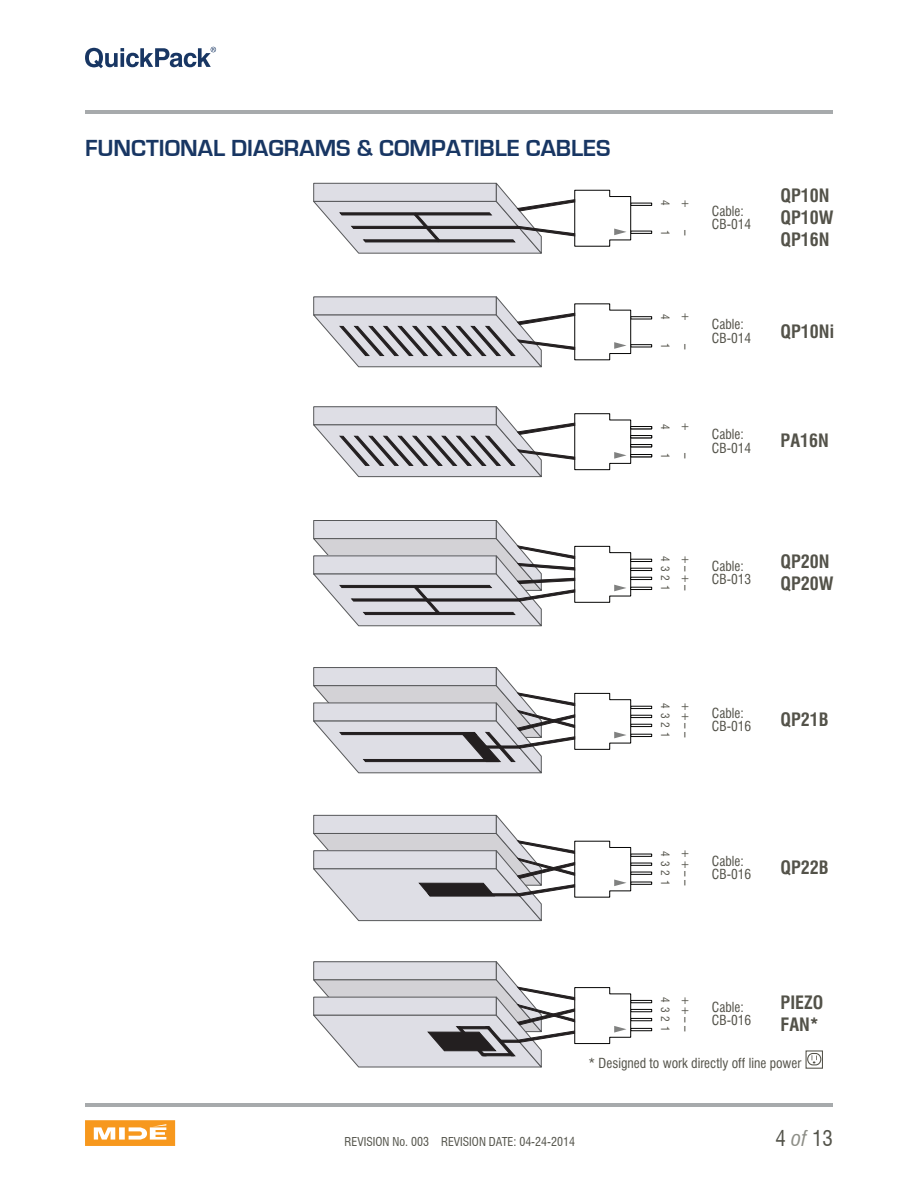
<style>
.page{position:relative;width:918px;height:1188px;background:#fff}
.page>*{position:absolute;margin:0;border:0;box-sizing:border-box;transform-origin:0 0}
.t1{font:700 24px "Eurostile";color:#183663}
.t2{font:condensed 21px "Swiss 721 BT";color:#53534a}
.t3{font:700 condensed 18px/21.6px "Swiss 721 BT";color:#535249}
.t4{font:condensed 13.5px/13.5px "Swiss 721 BT";color:#535249}
.t5{font:condensed 12px "Swiss 721 BT";color:#53534a}
.t6{font:condensed 11.25px "Swiss 721 BT";letter-spacing:.35em;color:#535249}
.t7{font:condensed 11.25px "Swiss 721 BT";letter-spacing:.35em;color:#535249;scale:2 1}
.s1{font-style:italic;color:#8d8e87}
</style>
<div class="page">
<hr style="left:85px;top:1103px;width:748px;height:4px;background:#a7aaac">
<hr style="left:85px;top:111px;width:748px;height:3px;background:#a7aaac">
<svg style="left:85px;top:1120px;width:90px;height:26px"></svg>
<svg style="left:85px;top:47px;width:131px;height:21px"></svg>
<svg style="left:313px;top:520px;width:319px;height:107px"></svg>
<div style="left:630px;top:882px;width:22px;height:3px;background:#fff;border:1px solid #050504"></div>
<div style="left:630px;top:854px;width:22px;height:3px;background:#fff;border:1px solid #050504"></div>
<div style="left:630px;top:863px;width:22px;height:3px;background:#fff;border:1px solid #050504"></div>
<div style="left:630px;top:872px;width:22px;height:3px;background:#fff;border:1px solid #050504"></div>
<svg style="left:313px;top:814px;width:319px;height:108px"></svg>
<div style="left:630px;top:231px;width:22px;height:3px;background:#fff;border:1px solid #050504"></div>
<div style="left:630px;top:203px;width:22px;height:3px;background:#fff;border:1px solid #050504"></div>
<svg style="left:313px;top:183px;width:319px;height:71px"></svg>
<div style="left:630px;top:734px;width:22px;height:3px;background:#fff;border:1px solid #050504"></div>
<div style="left:630px;top:706px;width:22px;height:3px;background:#fff;border:1px solid #050504"></div>
<div style="left:630px;top:715px;width:22px;height:3px;background:#fff;border:1px solid #050504"></div>
<div style="left:630px;top:724px;width:22px;height:3px;background:#fff;border:1px solid #050504"></div>
<svg style="left:313px;top:667px;width:319px;height:107px"></svg>
<div style="left:630px;top:1028px;width:22px;height:3px;background:#fff;border:1px solid #050504"></div>
<div style="left:630px;top:1000px;width:22px;height:3px;background:#fff;border:1px solid #050504"></div>
<div style="left:630px;top:1009px;width:22px;height:3px;background:#fff;border:1px solid #050504"></div>
<div style="left:630px;top:1018px;width:22px;height:3px;background:#fff;border:1px solid #050504"></div>
<svg style="left:313px;top:961px;width:319px;height:107px"></svg>
<div style="left:630px;top:344px;width:22px;height:3px;background:#fff;border:1px solid #050504"></div>
<div style="left:630px;top:316px;width:22px;height:3px;background:#fff;border:1px solid #050504"></div>
<svg style="left:313px;top:296px;width:319px;height:72px"></svg>
<svg style="left:313px;top:406px;width:319px;height:72px"></svg>
<div style="left:630px;top:454px;width:22px;height:3px;background:#fff;border:1px solid #050504"></div>
<div style="left:630px;top:426px;width:22px;height:3px;background:#fff;border:1px solid #050504"></div>
<div style="left:630px;top:435px;width:22px;height:3px;background:#fff;border:1px solid #050504"></div>
<div style="left:630px;top:444px;width:22px;height:3px;background:#fff;border:1px solid #050504"></div>
<svg style="left:805px;top:1050px;width:18px;height:19px"></svg>
<div style="left:630px;top:587px;width:22px;height:3px;background:#fff;border:1px solid #050504"></div>
<div style="left:630px;top:559px;width:22px;height:3px;background:#fff;border:1px solid #050504"></div>
<div style="left:630px;top:568px;width:22px;height:3px;background:#fff;border:1px solid #050504"></div>
<div style="left:630px;top:577px;width:22px;height:3px;background:#fff;border:1px solid #050504"></div>
<h1 class="t1" style="left:85px;top:135px;width:527px">FUNCTIONAL DIAGRAMS &amp; COMPATIBLE CABLES</h1>
<p class="t6" style="left:672px;top:200px;width:7px;rotate:90deg">4</p>
<p class="t6" style="left:672px;top:230px;width:7px;rotate:90deg">1</p>
<p class="t6" style="left:693px;top:199px;width:11px;rotate:90deg">+</p>
<p class="t7" style="left:693px;top:229px;width:5px;rotate:90deg">-</p>
<p class="t4" style="left:712px;top:204px;width:41px">Cable:<br>CB-014</p>
<h3 class="t3" style="left:781px;top:185px;width:55px">QP10N<br>QP10W<br>QP16N</h3>
<p class="t6" style="left:672px;top:314px;width:7px;rotate:90deg">4</p>
<p class="t6" style="left:672px;top:343px;width:7px;rotate:90deg">1</p>
<p class="t6" style="left:693px;top:312px;width:11px;rotate:90deg">+</p>
<p class="t7" style="left:693px;top:343px;width:5px;rotate:90deg">-</p>
<p class="t4" style="left:712px;top:318px;width:41px">Cable:<br>CB-014</p>
<h3 class="t3" style="left:781px;top:320px;width:55px">QP10Ni</h3>
<p class="t6" style="left:672px;top:424px;width:7px;rotate:90deg">4</p>
<p class="t6" style="left:672px;top:453px;width:7px;rotate:90deg">1</p>
<p class="t6" style="left:693px;top:422px;width:11px;rotate:90deg">+</p>
<p class="t7" style="left:693px;top:452px;width:5px;rotate:90deg">-</p>
<p class="t4" style="left:712px;top:428px;width:41px">Cable:<br>CB-014</p>
<h3 class="t3" style="left:781px;top:430px;width:50px">PA16N</h3>
<p class="t6" style="left:672px;top:556px;width:36px;rotate:90deg">4321</p>
<p class="t6" style="left:693px;top:555px;width:38px;rotate:90deg">+-+-</p>
<p class="t4" style="left:712px;top:559px;width:41px">Cable:<br>CB-013</p>
<h3 class="t3" style="left:781px;top:551px;width:55px">QP20N<br>QP20W</h3>
<p class="t6" style="left:672px;top:703px;width:36px;rotate:90deg">4321</p>
<p class="t6" style="left:693px;top:702px;width:38px;rotate:90deg">++--</p>
<p class="t4" style="left:712px;top:706px;width:41px">Cable:<br>CB-016</p>
<h3 class="t3" style="left:781px;top:709px;width:50px">QP21B</h3>
<p class="t6" style="left:672px;top:851px;width:36px;rotate:90deg">4321</p>
<p class="t6" style="left:693px;top:849px;width:38px;rotate:90deg">++--</p>
<p class="t4" style="left:712px;top:854px;width:41px">Cable:<br>CB-016</p>
<h3 class="t3" style="left:781px;top:856px;width:50px">QP22B</h3>
<h3 class="t3" style="left:781px;top:992px;width:44px">PIEZO<br>FAN*</h3>
<p class="t6" style="left:672px;top:997px;width:36px;rotate:90deg">4321</p>
<p class="t6" style="left:693px;top:996px;width:38px;rotate:90deg">++--</p>
<p class="t4" style="left:712px;top:1000px;width:41px">Cable:<br>CB-016</p>
<p class="t4" style="left:588px;top:1056px;width:215px">* Designed to work directly off line power</p>
<p class="t5" style="left:345px;top:1134px;width:232px">REVISION No. 003 REVISION DATE: 04-24-2014</p>
<h2 class="t2" style="left:776px;top:1126px;width:59px">4 <span class="s1">of</span> 13</h2>
</div>
